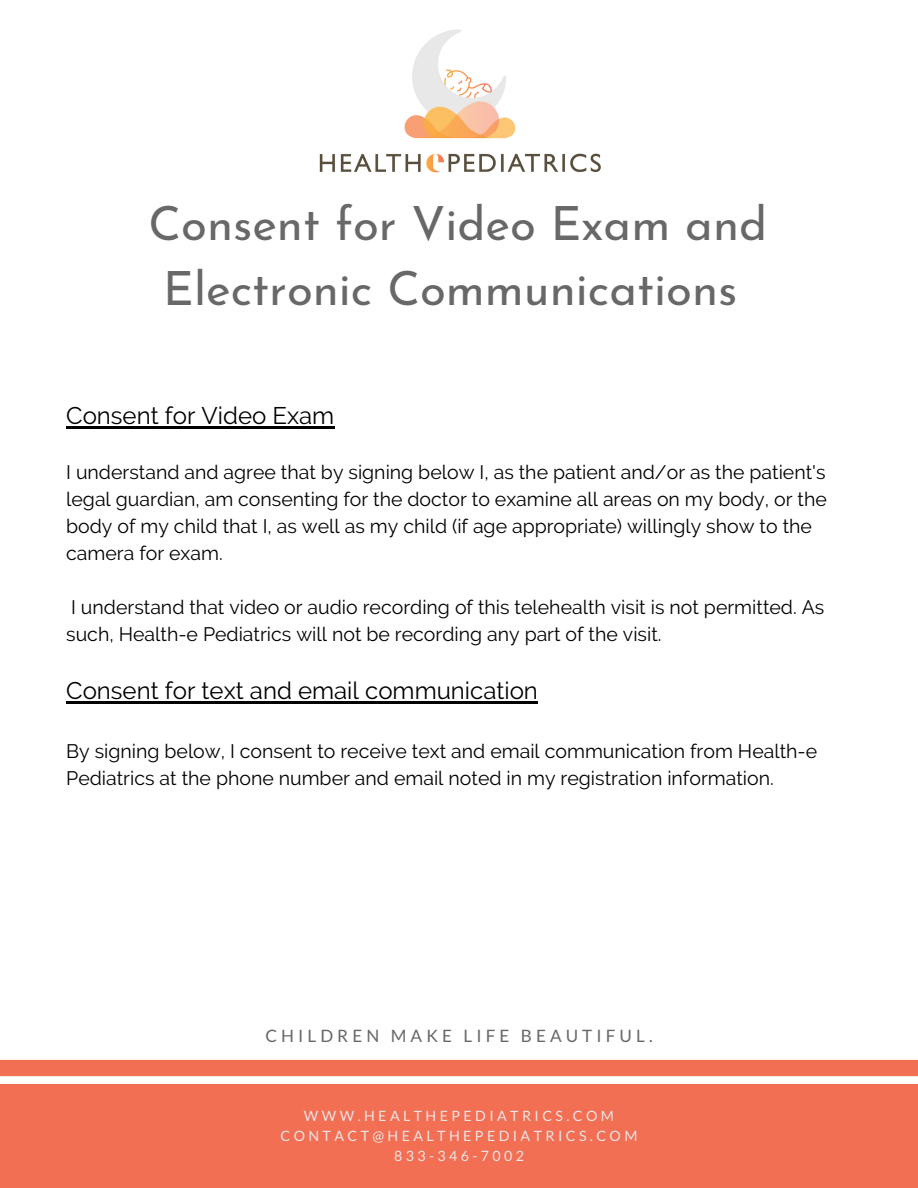
<style>
.page{position:relative;width:918px;height:1188px;background:#fff}
.page>*{position:absolute;margin:0;border:0;box-sizing:border-box;transform-origin:0 0}
.t1{font:47.25px/65.2px "Josefin Sans";color:#686868;text-align:center}
.t2{font:24px "Raleway";color:#000}
.t3{font:19.5px/27px "Raleway";color:#000}
.t4{font:17.1px "Lato";letter-spacing:.24em;color:#686868}
.t5{font:14.25px "Lato";letter-spacing:.24em;color:#e7e5e5}
</style>
<div class="page">
<div style="left:0;top:1060px;width:918px;height:128px;background:#f26f54"></div>
<img style="left:319px;top:29px;width:282px;height:144px">
<hr style="left:66px;top:426px;width:268px;height:2px;background:#000">
<hr style="left:66px;top:702px;width:472px;height:2px;background:#000">
<p class="t1" style="left:148px;top:195px;width:620px">Consent for Video Exam and<br>Electronic Communications</p>
<p class="t2" style="left:66px;top:401px;width:270px">Consent for Video Exam</p>
<p class="t3" style="left:66px;top:458px;width:762px">I understand and agree that by signing below I, as the patient and/or as the patient's legal guardian, am consenting for the doctor to examine all areas on my body, or the body of my child that I, as well as my child (if age appropriate) willingly show to the camera for exam.</p>
<p class="t3" style="left:66px;top:593px;width:760px">I understand that video or audio recording of this telehealth visit is not permitted. As such, Health-e Pediatrics will not be recording any part of the visit.</p>
<p class="t2" style="left:66px;top:677px;width:473px">Consent for text and email communication</p>
<p class="t3" style="left:66px;top:737px;width:753px">By signing below, I consent to receive text and email communication from Health-e<br>Pediatrics at the phone number and email noted in my registration information.</p>
<p class="t4" style="left:265px;top:1025px;width:389px">CHILDREN MAKE LIFE BEAUTIFUL.</p>
<p class="t5" style="left:304px;top:1107px;width:312px">WWW.HEALTHEPEDIATRICS.COM</p>
<p class="t5" style="left:281px;top:1127px;width:358px">CONTACT@HEALTHEPEDIATRICS.COM</p>
<p class="t5" style="left:394px;top:1147px;width:131px">833-346-7002</p>
</div>
